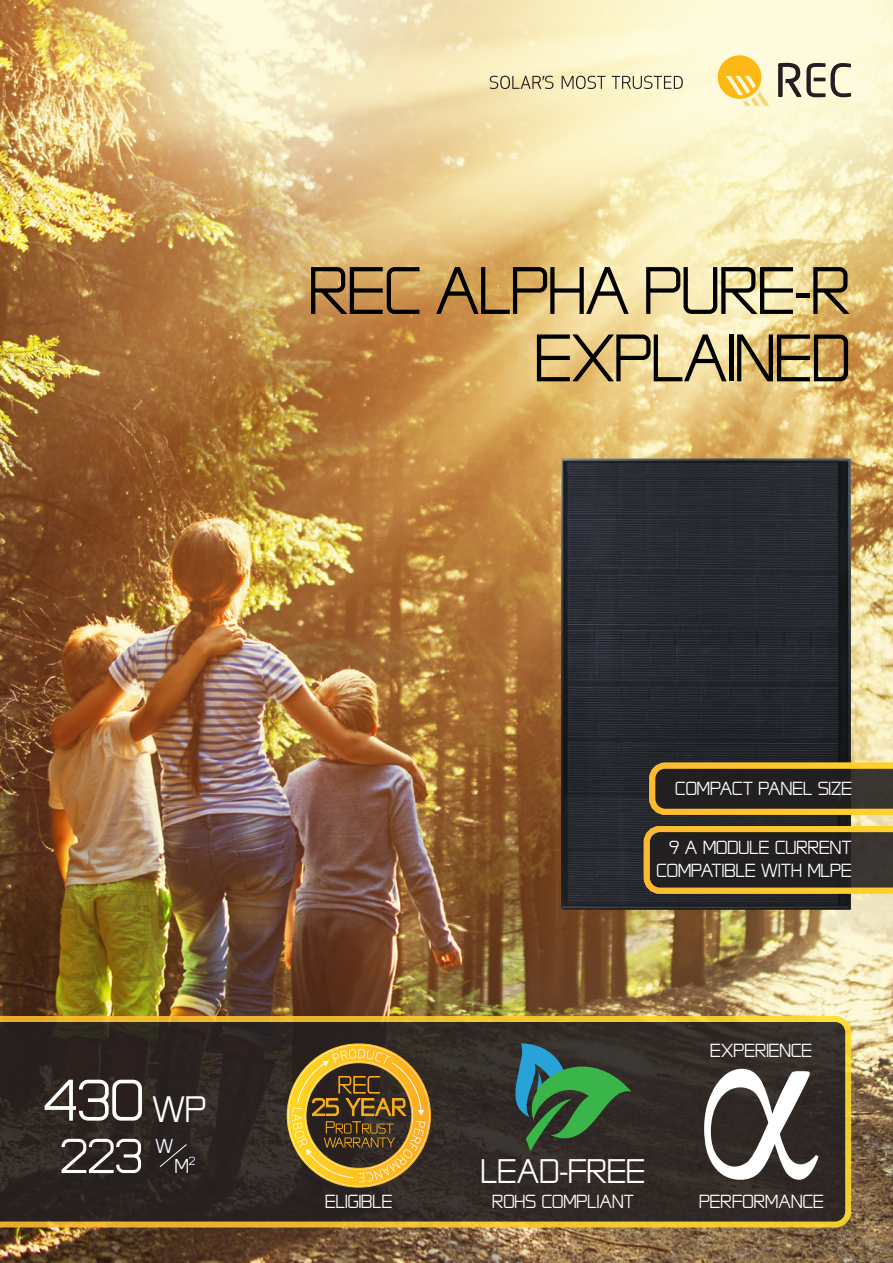
<style>
.page{position:relative;width:893px;height:1263px;background:#fff}
.page>*{position:absolute;margin:0;border:0;box-sizing:border-box;transform-origin:0 0}
.t1{font:269.85px "Garamond";color:#fff}
.t2{font:79.5px/67.3px "REC Tech 2011";letter-spacing:-.01em;color:#000;text-align:right}
.t3{font:69.45px "REC Tech 2011";color:#fff}
.t4{font:58.2px "REC Tech 2011";color:#fff}
.t5{font:40.5px "REC Tech 2011";color:#fff}
.t6{font:23.85px "REC Tech 2011";color:#fff}
.t7{font:22.5px/23.1px "REC Tech 2011";color:#fff;text-align:center}
.s1{font-size:43.65px}
</style>
<div class="page">
<img style="left:0;top:0;width:893px;height:1263px">
<svg style="left:0;top:1016px;width:851px;height:211px;background:#3d3325"></svg>
<svg style="left:718px;top:55px;width:51px;height:51px;background:#fcd774"></svg>
<svg style="left:778px;top:63px;width:73px;height:34px;background:#aeaa96"></svg>
<svg style="left:490px;top:76px;width:63px;height:13px"></svg>
<svg style="left:562px;top:76px;width:43px;height:13px"></svg>
<svg style="left:612px;top:76px;width:71px;height:13px"></svg>
<svg style="left:159px;top:1143px;width:29px;height:25px"></svg>
<svg style="left:515px;top:1043px;width:117px;height:108px;background:#336046"></svg>
<svg style="left:287px;top:1043px;width:144px;height:145px;background:#876b2c"></svg>
<img style="left:561px;top:459px;width:290px;height:450px">
<svg style="left:649px;top:762px;width:244px;height:53px;background:#5d4c26"></svg>
<svg style="left:644px;top:826px;width:249px;height:71px;background:#504327"></svg>
<h2 class="t2" style="left:309px;top:254px;width:543px">REC ALPHA PURE-R<br>EXPLAINED</h2>
<h3 class="t3" style="left:43px;top:1068px;width:164px">430 <span class="s1">WP</span></h3>
<h3 class="t4" style="left:60px;top:1129px;width:84px">223</h3>
<p class="t6" style="left:155px;top:1135px;width:19px">W</p>
<p class="t6" style="left:175px;top:1154px;width:22px">M<sup>2</sup></p>
<p class="t7" style="left:325px;top:1189px;width:69px">ELIGIBLE</p>
<p class="t7" style="left:675px;top:776px;width:178px">COMPACT PANEL SIZE</p>
<p class="t7" style="left:656px;top:835px;width:197px">9 A MODULE CURRENT<br>COMPATIBLE WITH MLPE</p>
<h3 class="t5" style="left:481px;top:1152px;width:166px">LEAD-FREE</h3>
<p class="t7" style="left:492px;top:1189px;width:143px">ROHS COMPLIANT</p>
<p class="t7" style="left:710px;top:1037px;width:104px">EXPERIENCE</p>
<h1 class="t1" style="left:695px;top:911px;width:132px">α</h1>
<p class="t7" style="left:699px;top:1189px;width:126px">PERFORMANCE</p>
</div>
